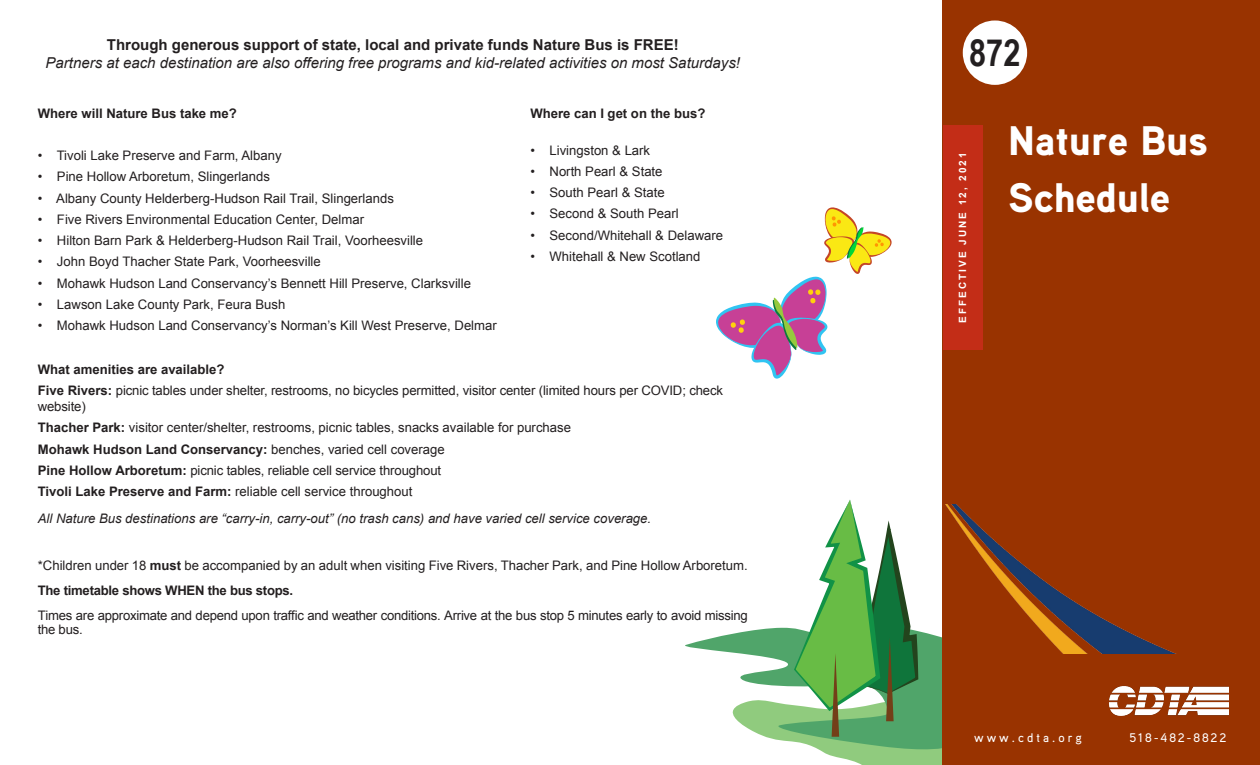
<style>
.page{position:relative;width:1260px;height:765px;background:#fff}
.page>*{position:absolute;margin:0;border:0;box-sizing:border-box;transform-origin:0 0}
.t1{font:900 41.25px "Aaux Pro";color:#fff}
.t2{font:700 37.5px "Arial Narrow";color:#231f20}
.t3{font:italic 15px/18px "Arial";color:#231f20;text-align:center}
.t4{font:13.12px/15.8px "Arial";color:#231f20}
.t5{font:700 13.12px "Arial";color:#231f20}
.t6{font:13.12px/13.8px "Arial";letter-spacing:-.02em;color:#231f20}
.t7{font:italic 13.12px "Arial";color:#231f20}
.t8{font:700 13.12px "Arial";letter-spacing:-.02em;color:#231f20}
.t9{font:500 12.5px "Aaux Pro";letter-spacing:.24em;color:#fff}
.t10{font:500 12.5px "Aaux Pro";letter-spacing:.15em;color:#fff}
.t11{font:700 10px "Arial";letter-spacing:.2em;color:#fff}
.s1{font-weight:700;font-style:normal}
.s2{font-weight:700}
.s3{font-weight:400}
</style>
<div class="page">
<svg style="left:685px;top:500px;width:258px;height:265px"></svg>
<div style="left:943px;top:0;width:317px;height:765px;background:#930"></div>
<img style="left:1108px;top:685px;width:121px;height:31px">
<div style="left:963px;top:21px;width:64px;height:64px;background:#fff;border-radius:50%"></div>
<div style="left:943px;top:125px;width:39px;height:225px;background:#c32d17"></div>
<img style="left:945px;top:504px;width:232px;height:150px">
<svg style="left:716px;top:207px;width:176px;height:172px"></svg>
<p class="t3" style="left:46px;top:36px;width:696px"><span class="s1">Through generous support of state, local and private funds Nature Bus is FREE!<br></span>Partners at each destination are also offering free programs and kid-related activities on most Saturdays!</p>
<p class="t5" style="left:38px;top:104px;width:201px">Where will Nature Bus take me?</p>
<p class="t4" style="left:38px;top:148px;width:245px">• Tivoli Lake Preserve and Farm, Albany</p>
<p class="t4" style="left:38px;top:169px;width:234px">• Pine Hollow Arboretum, Slingerlands</p>
<p class="t4" style="left:38px;top:190px;width:358px">• Albany County Helderberg-Hudson Rail Trail, Slingerlands</p>
<p class="t4" style="left:38px;top:211px;width:328px">• Five Rivers Environmental Education Center, Delmar</p>
<p class="t4" style="left:38px;top:233px;width:387px">• Hilton Barn Park &amp; Helderberg-Hudson Rail Trail, Voorheesville</p>
<p class="t4" style="left:38px;top:254px;width:285px">• John Boyd Thacher State Park, Voorheesville</p>
<p class="t4" style="left:38px;top:275px;width:435px">• Mohawk Hudson Land Conservancy’s Bennett Hill Preserve, Clarksville</p>
<p class="t4" style="left:38px;top:296px;width:249px">• Lawson Lake County Park, Feura Bush</p>
<p class="t4" style="left:38px;top:318px;width:461px">• Mohawk Hudson Land Conservancy’s Norman’s Kill West Preserve, Delmar</p>
<p class="t5" style="left:530px;top:104px;width:177px">Where can I get on the bus?</p>
<p class="t4" style="left:530px;top:142px;width:121px">• Livingston &amp; Lark</p>
<p class="t4" style="left:530px;top:163px;width:134px">• North Pearl &amp; State</p>
<p class="t4" style="left:530px;top:185px;width:136px">• South Pearl &amp; State</p>
<p class="t4" style="left:530px;top:206px;width:150px">• Second &amp; South Pearl</p>
<p class="t4" style="left:530px;top:227px;width:194px">• Second/Whitehall &amp; Delaware</p>
<p class="t4" style="left:530px;top:248px;width:172px">• Whitehall &amp; New Scotland</p>
<p class="t5" style="left:38px;top:361px;width:188px">What amenities are available?</p>
<p class="t4" style="left:38px;top:383px;width:687px"><span class="s2">Five Rivers:</span> picnic tables under shelter, restrooms, no bicycles permitted, visitor center (limited hours per COVID; check website)</p>
<p class="t4" style="left:38px;top:420px;width:535px"><span class="s2">Thacher Park:</span> visitor center/shelter, restrooms, picnic tables, snacks available for purchase</p>
<p class="t5" style="left:38px;top:440px;width:408px">Mohawk Hudson Land Conservancy: <span class="s3">benches, varied cell coverage</span></p>
<p class="t4" style="left:38px;top:463px;width:405px"><span class="s2">Pine Hollow Arboretum:</span> picnic tables, reliable cell service throughout</p>
<p class="t4" style="left:38px;top:484px;width:376px"><span class="s2">Tivoli Lake Preserve and Farm:</span> reliable cell service throughout</p>
<p class="t7" style="left:38px;top:510px;width:615px">All Nature Bus destinations are “carry-in, carry-out” (no trash cans) and have varied cell service coverage.</p>
<p class="t4" style="left:38px;top:558px;width:712px">*Children under 18 <span class="s2">must</span> be accompanied by an adult when visiting Five Rivers, Thacher Park, and Pine Hollow Arboretum.</p>
<p class="t8" style="left:38px;top:582px;width:257px">The timetable shows WHEN the bus stops.</p>
<p class="t6" style="left:38px;top:609px;width:711px">Times are approximate and depend upon traffic and weather conditions. Arrive at the bus stop 5 minutes early to avoid missing the bus.</p>
<p class="t2" style="left:969px;top:24px;width:53px">872</p>
<p class="t11" style="left:956px;top:323px;width:172px;rotate:-90deg">EFFECTIVE JUNE 12, 2021</p>
<p class="t1" style="left:1008px;top:115px;width:201px">Nature Bus</p>
<p class="t1" style="left:1008px;top:171px;width:164px">Schedule</p>
<p class="t9" style="left:974px;top:729px;width:109px">www.cdta.org</p>
<p class="t10" style="left:1130px;top:729px;width:98px">518-482-8822</p>
</div>
